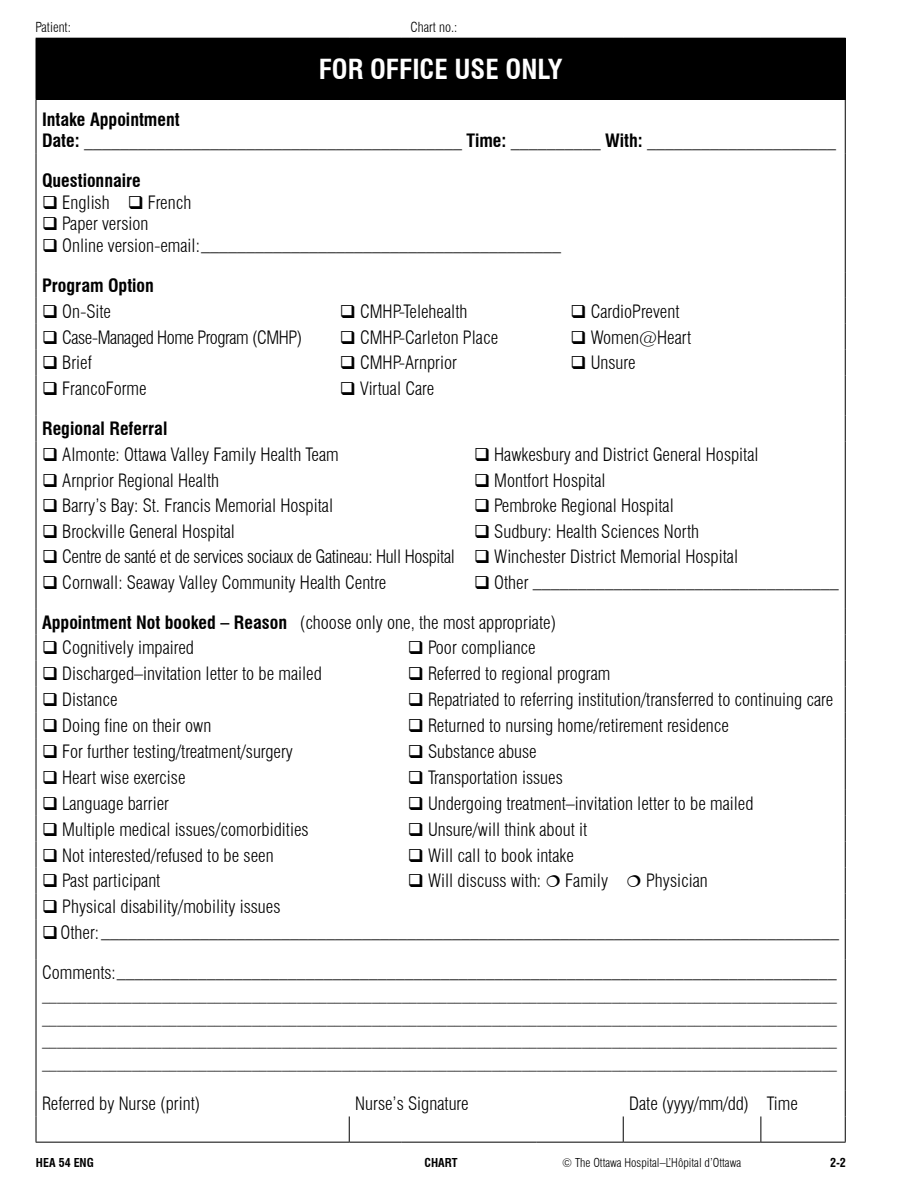
<style>
.page{position:relative;width:918px;height:1188px;background:#fff}
.page>*{position:absolute;margin:0;border:0;box-sizing:border-box;transform-origin:0 0}
.body_1{font:700 condensed 27px "Swiss 721 BT";color:#fff}
.body_1-2{font:300 condensed 18px/20.1px "Swiss 721 BT";color:#000}
.body_1-3{font:300 condensed 18px "Swiss 721 BT";letter-spacing:-.02em;color:#000}
.body_1-4{font:700 condensed 18px "Swiss 721 BT";color:#000}
.body_1-5{font:300 condensed 18px "Swiss 721 BT";letter-spacing:-.025em;color:#000}
.body_1-6{font:300 condensed 15px/22.5px "Swiss 721 BT";color:#000;text-align:justify}
.body_1-7{font:300 condensed 13.5px "Swiss 721 BT";color:#000}
.form_number{font:300 condensed 12px "Swiss 721 BT";color:#000}
.form_number-2{font:700 condensed 12px "Swiss 721 BT";color:#000}
.s1{font-weight:700}
</style>
<div class="page">
<div style="left:36px;top:38px;width:809px;height:61px;background:#000"></div>
<hr style="left:761px;top:38px;width:85px;height:1px;background:#000">
<hr style="left:845px;top:39px;width:1px;height:60px;background:#000">
<hr style="left:36px;top:99px;width:270px;height:1px;background:#000">
<hr style="left:36px;top:100px;width:1px;height:53px;background:#000">
<hr style="left:306px;top:99px;width:43px;height:1px;background:#000">
<hr style="left:349px;top:99px;width:53px;height:1px;background:#000">
<hr style="left:402px;top:99px;width:135px;height:1px;background:#000">
<hr style="left:537px;top:99px;width:86px;height:1px;background:#000">
<hr style="left:623px;top:99px;width:138px;height:1px;background:#000">
<hr style="left:761px;top:99px;width:85px;height:1px;background:#000">
<hr style="left:845px;top:100px;width:1px;height:53px;background:#000">
<hr style="left:36px;top:153px;width:1px;height:119px;background:#000">
<hr style="left:845px;top:153px;width:1px;height:119px;background:#000">
<svg style="left:36px;top:272px;width:1px;height:103px"></svg>
<hr style="left:36px;top:375px;width:1px;height:41px;background:#000">
<svg style="left:36px;top:416px;width:1px;height:25px"></svg>
<hr style="left:36px;top:441px;width:1px;height:168px;background:#000">
<svg style="left:36px;top:609px;width:1px;height:310px"></svg>
<hr style="left:36px;top:919px;width:1px;height:40px;background:#000">
<hr style="left:36px;top:959px;width:1px;height:132px;background:#000">
<svg style="left:36px;top:1091px;width:1px;height:51px"></svg>
<svg style="left:349px;top:1116px;width:1px;height:26px"></svg>
<svg style="left:623px;top:1116px;width:1px;height:26px"></svg>
<svg style="left:761px;top:1116px;width:1px;height:26px"></svg>
<hr style="left:36px;top:1142px;width:270px;height:1px;background:#000">
<hr style="left:306px;top:1142px;width:43px;height:1px;background:#000">
<hr style="left:349px;top:1142px;width:53px;height:1px;background:#000">
<hr style="left:402px;top:1142px;width:135px;height:1px;background:#000">
<hr style="left:537px;top:1142px;width:86px;height:1px;background:#000">
<hr style="left:623px;top:1142px;width:138px;height:1px;background:#000">
<hr style="left:761px;top:1142px;width:85px;height:1px;background:#000">
<svg style="left:845px;top:272px;width:1px;height:103px"></svg>
<hr style="left:845px;top:375px;width:1px;height:41px;background:#000">
<svg style="left:845px;top:416px;width:1px;height:25px"></svg>
<hr style="left:845px;top:441px;width:1px;height:168px;background:#000">
<svg style="left:845px;top:609px;width:1px;height:310px"></svg>
<hr style="left:845px;top:919px;width:1px;height:40px;background:#000">
<hr style="left:845px;top:959px;width:1px;height:132px;background:#000">
<svg style="left:845px;top:1091px;width:1px;height:51px"></svg>
<p class="body_1-7" style="left:36px;top:19px;width:37px">Patient:</p>
<p class="body_1-7" style="left:410px;top:19px;width:49px">Chart no.:</p>
<p class="body_1" style="left:319px;top:53px;width:245px">FOR OFFICE USE ONLY</p>
<p class="body_1-2" style="left:42px;top:109px;width:796px"><span class="s1">Intake Appointment<br>Date:</span> __________________________________________ <span class="s1">Time:</span> __________ <span class="s1">With:</span> _____________________</p>
<p class="body_1-4" style="left:42px;top:170px;width:100px">Questionnaire</p>
<p class="body_1-2" style="left:42px;top:192px;width:151px">❑ English ❑ French</p>
<p class="body_1-2" style="left:42px;top:214px;width:108px">❑ Paper version</p>
<p class="body_1-2" style="left:42px;top:232px;width:521px">❑ Online version-email:________________________________________</p>
<p class="body_1-4" style="left:42px;top:275px;width:113px">Program Option</p>
<p class="body_1-2" style="left:42px;top:301px;width:71px">❑ On-Site</p>
<p class="body_1-2" style="left:340px;top:301px;width:129px">❑ CMHP-Telehealth</p>
<p class="body_1-2" style="left:571px;top:301px;width:111px">❑ CardioPrevent</p>
<p class="body_1-5" style="left:42px;top:326px;width:262px">❑ Case-Managed Home Program (CMHP)</p>
<p class="body_1-2" style="left:340px;top:327px;width:160px">❑ CMHP-Carleton Place</p>
<p class="body_1-2" style="left:571px;top:327px;width:122px">❑ Women@Heart</p>
<p class="body_1-2" style="left:42px;top:353px;width:51px">❑ Brief</p>
<p class="body_1-2" style="left:340px;top:353px;width:119px">❑ CMHP-Arnprior</p>
<p class="body_1-2" style="left:571px;top:353px;width:67px">❑ Unsure</p>
<p class="body_1-2" style="left:42px;top:379px;width:106px">❑ FrancoForme</p>
<p class="body_1-2" style="left:340px;top:379px;width:96px">❑ Virtual Care</p>
<p class="body_1-4" style="left:42px;top:418px;width:127px">Regional Referral</p>
<p class="body_1-2" style="left:42px;top:445px;width:298px">❑ Almonte: Ottawa Valley Family Health Team</p>
<p class="body_1-2" style="left:474px;top:445px;width:286px">❑ Hawkesbury and District General Hospital</p>
<p class="body_1-2" style="left:42px;top:470px;width:179px">❑ Arnprior Regional Health</p>
<p class="body_1-2" style="left:474px;top:470px;width:133px">❑ Montfort Hospital</p>
<p class="body_1-2" style="left:42px;top:496px;width:293px">❑ Barry’s Bay: St. Francis Memorial Hospital</p>
<p class="body_1-2" style="left:474px;top:496px;width:201px">❑ Pembroke Regional Hospital</p>
<p class="body_1-2" style="left:42px;top:521px;width:195px">❑ Brockville General Hospital</p>
<p class="body_1-2" style="left:474px;top:521px;width:227px">❑ Sudbury: Health Sciences North</p>
<p class="body_1-3" style="left:42px;top:546px;width:698px">❑ Centre de santé et de services sociaux de Gatineau: Hull Hospital ❑ Winchester District Memorial Hospital</p>
<p class="body_1-2" style="left:42px;top:572px;width:346px">❑ Cornwall: Seaway Valley Community Health Centre</p>
<p class="body_1-2" style="left:474px;top:569px;width:366px">❑ Other __________________________________</p>
<p class="body_1-2" style="left:42px;top:612px;width:516px"><span class="s1">Appointment Not booked – Reason</span> (choose only one, the most appropriate)</p>
<p class="body_1-2" style="left:42px;top:638px;width:154px">❑ Cognitively impaired</p>
<p class="body_1-2" style="left:408px;top:638px;width:130px">❑ Poor compliance</p>
<p class="body_1-2" style="left:42px;top:664px;width:281px">❑ Discharged–invitation letter to be mailed</p>
<p class="body_1-2" style="left:408px;top:664px;width:204px">❑ Referred to regional program</p>
<p class="body_1-2" style="left:42px;top:690px;width:77px">❑ Distance</p>
<p class="body_1-2" style="left:408px;top:690px;width:427px">❑ Repatriated to referring institution/transferred to continuing care</p>
<p class="body_1-2" style="left:42px;top:716px;width:171px">❑ Doing fine on their own</p>
<p class="body_1-2" style="left:408px;top:716px;width:323px">❑ Returned to nursing home/retirement residence</p>
<p class="body_1-2" style="left:42px;top:741px;width:253px">❑ For further testing/treatment/surgery</p>
<p class="body_1-2" style="left:408px;top:741px;width:131px">❑ Substance abuse</p>
<p class="body_1-2" style="left:42px;top:767px;width:145px">❑ Heart wise exercise</p>
<p class="body_1-2" style="left:408px;top:767px;width:157px">❑ Transportation issues</p>
<p class="body_1-2" style="left:42px;top:793px;width:129px">❑ Language barrier</p>
<p class="body_1-2" style="left:408px;top:793px;width:347px">❑ Undergoing treatment–invitation letter to be mailed</p>
<p class="body_1-2" style="left:42px;top:819px;width:268px">❑ Multiple medical issues/comorbidities</p>
<p class="body_1-2" style="left:408px;top:819px;width:181px">❑ Unsure/will think about it</p>
<p class="body_1-2" style="left:42px;top:845px;width:233px">❑ Not interested/refused to be seen</p>
<p class="body_1-2" style="left:408px;top:845px;width:168px">❑ Will call to book intake</p>
<p class="body_1-2" style="left:42px;top:871px;width:120px">❑ Past participant</p>
<p class="body_1-2" style="left:408px;top:871px;width:135px">❑ Will discuss with:</p>
<p class="body_1-2" style="left:565px;top:871px;width:44px">Family</p>
<p class="body_1-2" style="left:646px;top:871px;width:63px">Physician</p>
<p class="body_1-2" style="left:42px;top:897px;width:240px">❑ Physical disability/mobility issues</p>
<p class="body_1-2" style="left:42px;top:920px;width:799px">❑ Other:__________________________________________________________________________________</p>
<p class="body_1-2" style="left:42px;top:959px;width:796px">Comments: ________________________________________________________________________________</p>
<p class="body_1-6" style="left:42px;top:983px;width:797px">__________________________________________________________________________________________________________ __________________________________________________________________________________________________________ __________________________________________________________________________________________________________ __________________________________________________________________________________________________________</p>
<p class="body_1-2" style="left:42px;top:1094px;width:160px">Referred by Nurse (print)</p>
<p class="body_1-2" style="left:355px;top:1094px;width:115px">Nurse’s Signature</p>
<p class="body_1-3" style="left:629px;top:1093px;width:121px">Date (yyyy/mm/dd)</p>
<p class="body_1-2" style="left:767px;top:1094px;width:33px">Time</p>
<p class="form_number-2" style="left:36px;top:1155px;width:59px">HEA 54 ENG</p>
<p class="form_number-2" style="left:424px;top:1155px;width:35px">CHART</p>
<p class="form_number" style="left:562px;top:1155px;width:180px">© The Ottawa Hospital–L’Hôpital d’Ottawa</p>
<p class="form_number-2" style="left:830px;top:1155px;width:17px">2-2</p>
</div>
